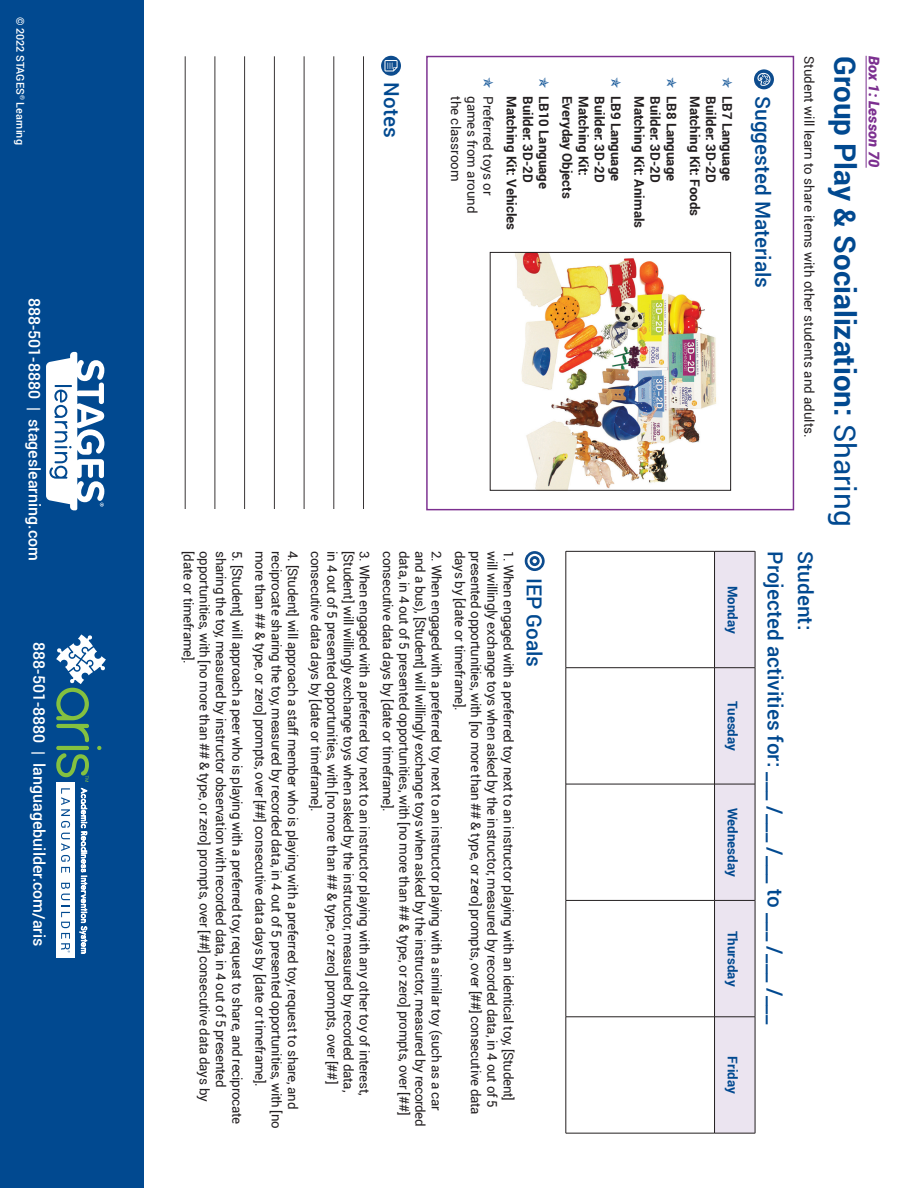
<style>
.page{position:relative;width:918px;height:1188px;background:#fff}
.page>*{position:absolute;margin:0;border:0;box-sizing:border-box;transform-origin:0 0}
.t1{font:700 29.55px "Roboto";color:#014990}
.t2{font:500 20.7px "Roboto";color:#014990}
.t3{font:500 15.9px "Roboto";color:#fff}
.t4{font:italic 900 14.7px "Roboto";color:#7c3090}
.t5{font:13.35px "Roboto";letter-spacing:-.02em;color:#231f20}
.t6{font:700 13.35px "Roboto";color:#231f20}
.t7{font:13.35px "Roboto";color:#231f20}
.t8{font:700 13.35px "Roboto";color:#014990}
.t9{font:500 10.8px "Roboto";color:#fff}
.s1{font-weight:400}
</style>
<div class="page">
<div style="left:715px;top:552px;width:40px;height:581px;background:#ebe4f0"></div>
<hr style="left:755px;top:551px;width:1px;height:117px;background:#231f20">
<hr style="left:715px;top:551px;width:40px;height:1px;background:#231f20">
<hr style="left:755px;top:668px;width:1px;height:116px;background:#231f20">
<hr style="left:715px;top:667px;width:40px;height:1px;background:#231f20">
<hr style="left:755px;top:784px;width:1px;height:116px;background:#231f20">
<hr style="left:715px;top:784px;width:40px;height:1px;background:#231f20">
<hr style="left:755px;top:900px;width:1px;height:117px;background:#231f20">
<hr style="left:715px;top:900px;width:40px;height:1px;background:#231f20">
<hr style="left:755px;top:1017px;width:1px;height:116px;background:#231f20">
<hr style="left:715px;top:1017px;width:40px;height:1px;background:#231f20">
<hr style="left:715px;top:1133px;width:40px;height:1px;background:#231f20">
<hr style="left:714px;top:551px;width:1px;height:117px;background:#231f20">
<hr style="left:566px;top:551px;width:148px;height:1px;background:#231f20">
<hr style="left:714px;top:668px;width:1px;height:116px;background:#231f20">
<hr style="left:566px;top:667px;width:148px;height:1px;background:#231f20">
<hr style="left:714px;top:784px;width:1px;height:116px;background:#231f20">
<hr style="left:566px;top:784px;width:148px;height:1px;background:#231f20">
<hr style="left:714px;top:900px;width:1px;height:117px;background:#231f20">
<hr style="left:566px;top:900px;width:148px;height:1px;background:#231f20">
<hr style="left:714px;top:1017px;width:1px;height:116px;background:#231f20">
<hr style="left:566px;top:1017px;width:148px;height:1px;background:#231f20">
<hr style="left:566px;top:1133px;width:148px;height:1px;background:#231f20">
<hr style="left:566px;top:551px;width:1px;height:117px;background:#231f20">
<hr style="left:566px;top:668px;width:1px;height:116px;background:#231f20">
<hr style="left:566px;top:784px;width:1px;height:116px;background:#231f20">
<hr style="left:566px;top:900px;width:1px;height:117px;background:#231f20">
<hr style="left:566px;top:1017px;width:1px;height:116px;background:#231f20">
<hr style="left:363px;top:56px;width:1px;height:453px;background:#231f20">
<hr style="left:274px;top:56px;width:1px;height:453px;background:#231f20">
<hr style="left:244px;top:56px;width:1px;height:453px;background:#231f20">
<hr style="left:334px;top:56px;width:1px;height:453px;background:#231f20">
<hr style="left:304px;top:56px;width:1px;height:453px;background:#231f20">
<hr style="left:215px;top:56px;width:1px;height:453px;background:#231f20">
<hr style="left:185px;top:56px;width:1px;height:453px;background:#231f20">
<svg style="left:754px;top:69px;width:20px;height:20px"></svg>
<svg style="left:757px;top:73px;width:14px;height:13px"></svg>
<img style="left:515px;top:254px;width:201px;height:235px">
<div style="left:490px;top:252px;width:241px;height:239px;border:1px solid #231f20"></div>
<svg style="left:381px;top:56px;width:20px;height:20px"></svg>
<svg style="left:384px;top:60px;width:14px;height:11px"></svg>
<svg style="left:525px;top:551px;width:20px;height:20px"></svg>
<svg style="left:525px;top:551px;width:20px;height:20px"></svg>
<svg style="left:527px;top:554px;width:15px;height:14px"></svg>
<svg style="left:530px;top:556px;width:10px;height:10px"></svg>
<svg style="left:533px;top:559px;width:4px;height:4px"></svg>
<div style="left:0;top:0;width:144px;height:1188px;background:#014990"></div>
<svg style="left:46px;top:352px;width:58px;height:158px"></svg>
<div style="left:56px;top:783px;width:19px;height:175px;background:#fff"></div>
<svg style="left:80px;top:788px;width:7px;height:165px"></svg>
<svg style="left:61px;top:788px;width:9px;height:85px"></svg>
<svg style="left:61px;top:883px;width:9px;height:70px"></svg>
<svg style="left:56px;top:634px;width:50px;height:148px"></svg>
<hr style="left:866px;top:56px;width:1px;height:112px;background:#7c3090">
<p class="t9" style="left:28px;top:16px;width:130px;rotate:90deg">© 2022 STAGES<sup>®</sup> Learning</p>
<p class="t3" style="left:46px;top:298px;width:265px;rotate:90deg">888-501-8880 | stageslearning.com</p>
<p class="t3" style="left:50px;top:642px;width:306px;rotate:90deg">888-501-8880 | languagebuilder.com/aris</p>
<p class="t2" style="left:406px;top:82px;width:57px;rotate:90deg">Notes</p>
<p class="t7" style="left:465px;top:96px;width:87px;rotate:90deg">the classroom</p>
<p class="t7" style="left:482px;top:96px;width:119px;rotate:90deg">games from around</p>
<p class="t7" style="left:498px;top:96px;width:101px;rotate:90deg">Preferred toys or</p>
<p class="t6" style="left:521px;top:96px;width:136px;rotate:90deg">Matching Kit: Vehicles</p>
<p class="t6" style="left:537px;top:96px;width:88px;rotate:90deg">Builder: 3D-2D</p>
<p class="t6" style="left:553px;top:96px;width:94px;rotate:90deg">LB10 Language</p>
<p class="t6" style="left:577px;top:96px;width:104px;rotate:90deg">Everyday Objects</p>
<p class="t6" style="left:593px;top:96px;width:82px;rotate:90deg">Matching Kit:</p>
<p class="t6" style="left:609px;top:96px;width:88px;rotate:90deg">Builder: 3D-2D</p>
<p class="t6" style="left:625px;top:96px;width:87px;rotate:90deg">LB9 Language</p>
<p class="t6" style="left:649px;top:96px;width:134px;rotate:90deg">Matching Kit: Animals</p>
<p class="t6" style="left:665px;top:96px;width:88px;rotate:90deg">Builder: 3D-2D</p>
<p class="t6" style="left:681px;top:96px;width:87px;rotate:90deg">LB8 Language</p>
<p class="t6" style="left:704px;top:96px;width:122px;rotate:90deg">Matching Kit: Foods</p>
<p class="t6" style="left:720px;top:96px;width:88px;rotate:90deg">Builder: 3D-2D</p>
<p class="t6" style="left:737px;top:96px;width:87px;rotate:90deg">LB7 Language</p>
<p class="t5" style="left:198px;top:551px;width:114px;rotate:90deg">[date or timeframe].</p>
<p class="t5" style="left:214px;top:551px;width:552px;rotate:90deg">opportunities, with [no more than ## &amp; type, or zero] prompts, over [##] consecutive data days by</p>
<p class="t5" style="left:230px;top:551px;width:538px;rotate:90deg">sharing the toy, measured by instructor observation with recorded data, in 4 out of 5 presented</p>
<p class="t5" style="left:247px;top:551px;width:575px;rotate:90deg">5. [Student] will approach a peer who is playing with a preferred toy, request to share, and reciprocate</p>
<p class="t5" style="left:270px;top:551px;width:537px;rotate:90deg">more than ## &amp; type, or zero] prompts, over [##] consecutive data days by [date or timeframe].</p>
<p class="t5" style="left:286px;top:551px;width:579px;rotate:90deg">reciprocate sharing the toy, measured by recorded data, in 4 out of 5 presented opportunities, with [no</p>
<p class="t5" style="left:302px;top:551px;width:560px;rotate:90deg">4. [Student] will approach a staff member who is playing with a preferred toy, request to share, and</p>
<p class="t5" style="left:325px;top:551px;width:262px;rotate:90deg">consecutive data days by [date or timeframe].</p>
<p class="t5" style="left:342px;top:551px;width:535px;rotate:90deg">in 4 out of 5 presented opportunities, with [no more than ## &amp; type, or zero] prompts, over [##]</p>
<p class="t5" style="left:358px;top:551px;width:543px;rotate:90deg">[Student] will willingly exchange toys when asked by the instructor, measured by recorded data,</p>
<p class="t5" style="left:374px;top:551px;width:546px;rotate:90deg">3. When engaged with a preferred toy next to an instructor playing with any other toy of interest,</p>
<p class="t5" style="left:397px;top:551px;width:262px;rotate:90deg">consecutive data days by [date or timeframe].</p>
<p class="t5" style="left:414px;top:551px;width:566px;rotate:90deg">data, in 4 out of 5 presented opportunities, with [no more than ## &amp; type, or zero] prompts, over [##]</p>
<p class="t5" style="left:430px;top:551px;width:577px;rotate:90deg">and a bus), [Student] will willingly exchange toys when asked by the instructor, measured by recorded</p>
<p class="t5" style="left:446px;top:551px;width:561px;rotate:90deg">2. When engaged with a preferred toy next to an instructor playing with a similar toy (such as a car</p>
<p class="t5" style="left:469px;top:551px;width:161px;rotate:90deg">days by [date or timeframe].</p>
<p class="t5" style="left:485px;top:551px;width:565px;rotate:90deg">presented opportunities, with [no more than ## &amp; type, or zero] prompts, over [##] consecutive data</p>
<p class="t5" style="left:502px;top:551px;width:558px;rotate:90deg">will willingly exchange toys when asked by the instructor, measured by recorded data, in 4 out of 5</p>
<p class="t5" style="left:518px;top:551px;width:551px;rotate:90deg">1. When engaged with a preferred toy next to an instructor playing with an identical toy, [Student]</p>
<p class="t2" style="left:549px;top:578px;width:91px;rotate:90deg">IEP Goals</p>
<p class="t8" style="left:742px;top:586px;width:49px;rotate:90deg">Monday</p>
<p class="t8" style="left:742px;top:701px;width:51px;rotate:90deg">Tuesday</p>
<p class="t8" style="left:742px;top:808px;width:70px;rotate:90deg">Wednesday</p>
<p class="t8" style="left:742px;top:931px;width:57px;rotate:90deg">Thursday</p>
<p class="t8" style="left:742px;top:1056px;width:39px;rotate:90deg">Friday</p>
<p class="t2" style="left:777px;top:96px;width:194px;rotate:90deg">Suggested Materials</p>
<p class="t7" style="left:818px;top:56px;width:384px;rotate:90deg">Student will learn to share items with other students and adults.</p>
<p class="t1" style="left:866px;top:56px;width:472px;rotate:90deg">Group Play &amp; Socialization: <span class="s1">Sharing</span></p>
<p class="t2" style="left:790px;top:551px;width:474px;rotate:90deg">Projected activities for: ___ /___ /___ to ___ /___ /___</p>
<p class="t2" style="left:820px;top:551px;width:81px;rotate:90deg">Student:</p>
<p class="t4" style="left:884px;top:56px;width:113px;rotate:90deg">Box 1: Lesson 70</p>
</div>
